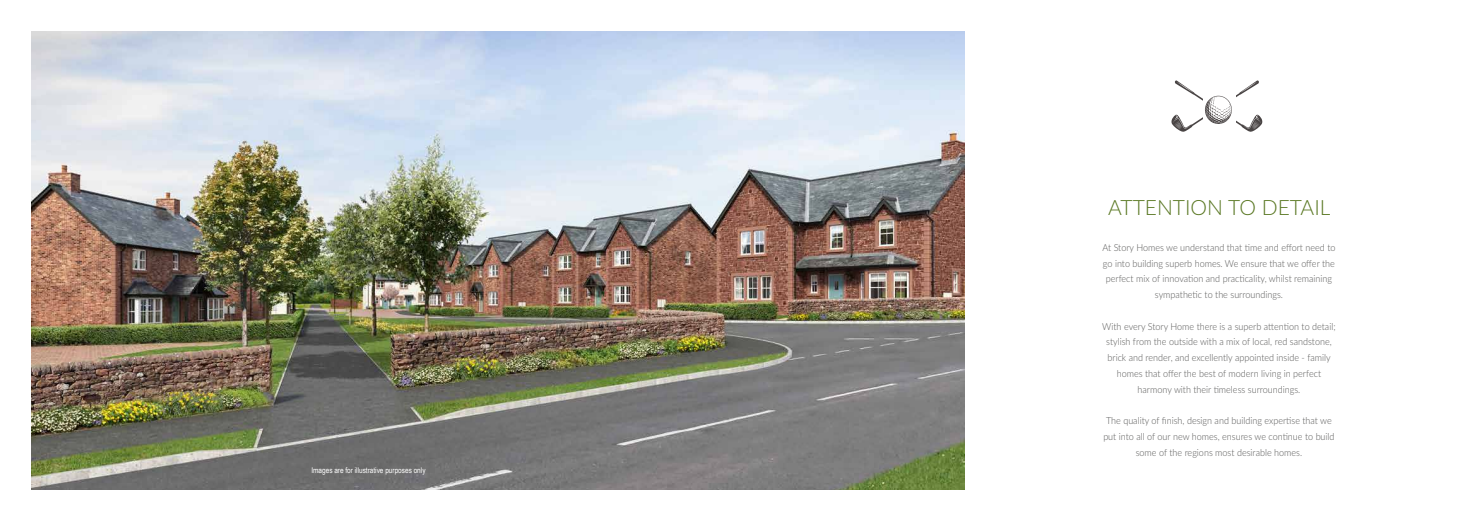
<style>
.page{position:relative;width:1474px;height:521px;background:#fff}
.page>*{position:absolute;margin:0;border:0;box-sizing:border-box;transform-origin:0 0}
.t1{font:300 21px "Lato";color:#597722}
.t2{font:300 9.62px/15.8px "Lato";color:#575756;text-align:center;scale:.94 1}
.t3{font:7.88px "Arial Narrow";color:#fff}
</style>
<div class="page">
<svg style="left:1171px;top:80px;width:92px;height:52px"></svg>
<img style="left:32px;top:32px;width:932px;height:457px">
<p class="t3" style="left:311px;top:464px;width:116px">Images are for illustrative purposes only</p>
<h1 class="t1" style="left:1108px;top:193px;width:224px">ATTENTION TO DETAIL</h1>
<p class="t2" style="left:1102px;top:239px;width:249px">At Story Homes we understand that time and effort need to go into building superb homes. We ensure that we offer the perfect mix of innovation and practicality, whilst remaining sympathetic to the surroundings.</p>
<p class="t2" style="left:1102px;top:318px;width:250px">With every Story Home there is a superb attention to detail; stylish from the outside with a mix of local, red sandstone, brick and render, and excellently appointed inside - family homes that offer the best of modern living in perfect harmony with their timeless surroundings.</p>
<p class="t2" style="left:1103px;top:412px;width:247px">The quality of finish, design and building expertise that we put into all of our new homes, ensures we continue to build some of the regions most desirable homes.</p>
</div>
